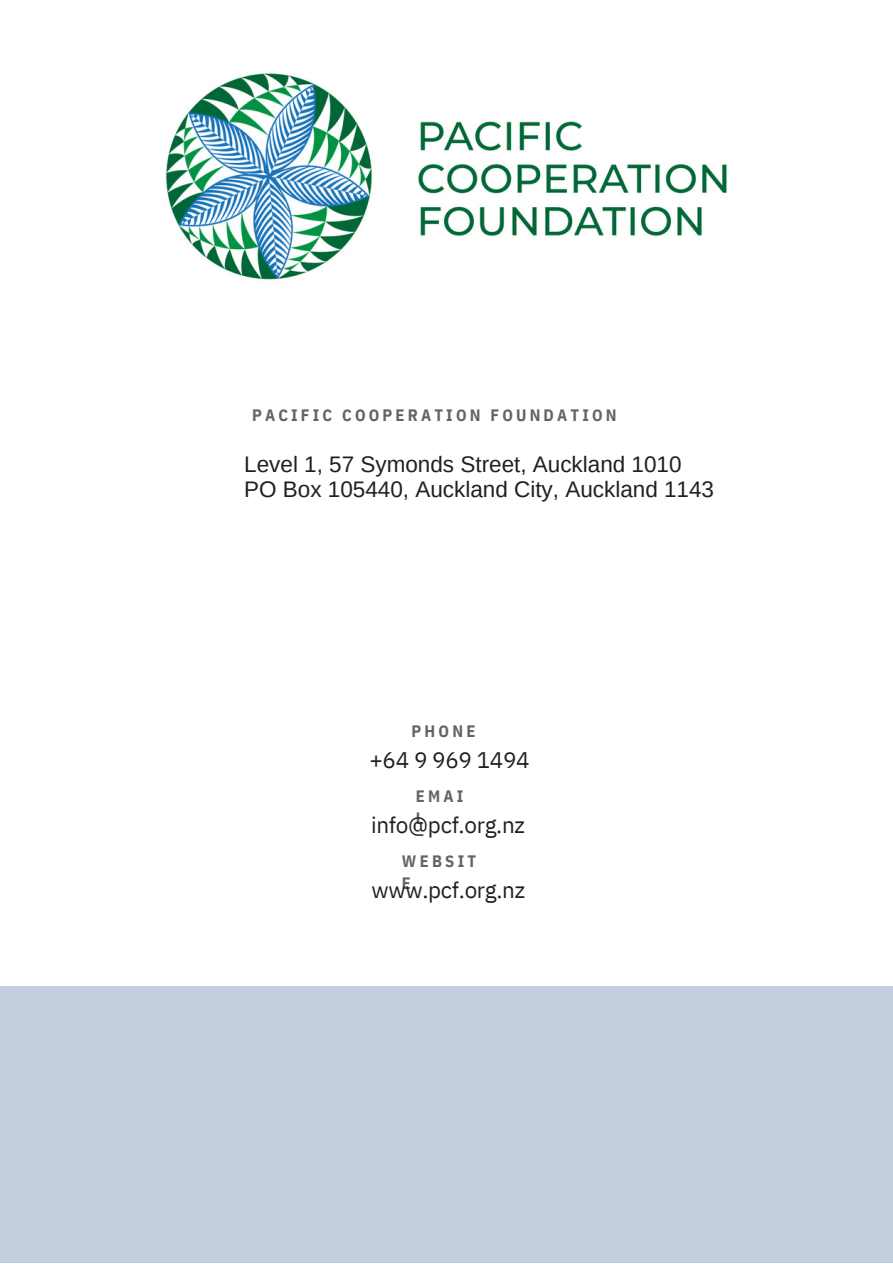
<style>
.page{position:relative;width:893px;height:1264px;background:#fff}
.page>*{position:absolute;margin:0;border:0;box-sizing:border-box;transform-origin:0 0}
.t1{font:22.5px "Arimo";color:#231f20}
.t2{font:22.5px "IBM Plex Sans";letter-spacing:-.015em;color:#231f20}
.t3{font:700 16.5px/22.5px "IBM Plex Sans Cond";letter-spacing:.195em;color:#616465}
</style>
<div class="page">
<div style="left:0;top:986px;width:892px;height:276px;background:#c5cedf"></div>
<img style="left:165px;top:73px;width:562px;height:207px">
<p class="t3" style="left:252px;top:403px;width:366px">PACIFIC COOPERATION FOUNDATION</p>
<p class="t1" style="left:244px;top:452px;width:439px">Level 1, 57 Symonds Street, Auckland 1010</p>
<p class="t1" style="left:244px;top:476px;width:471px">PO Box 105440, Auckland City, Auckland 1143</p>
<p class="t3" style="left:411px;top:719px;width:66px">PHONE</p>
<p class="t2" style="left:369px;top:744px;width:162px">+64 9 969 1494</p>
<p class="t3" style="left:415px;top:784px;width:49px">EMAI<br>L</p>
<p class="t2" style="left:371px;top:809px;width:155px">info@pcf.org.nz</p>
<p class="t3" style="left:402px;top:849px;width:76px">WEBSIT<br>E</p>
<p class="t2" style="left:371px;top:875px;width:155px">www.pcf.org.nz</p>
</div>
